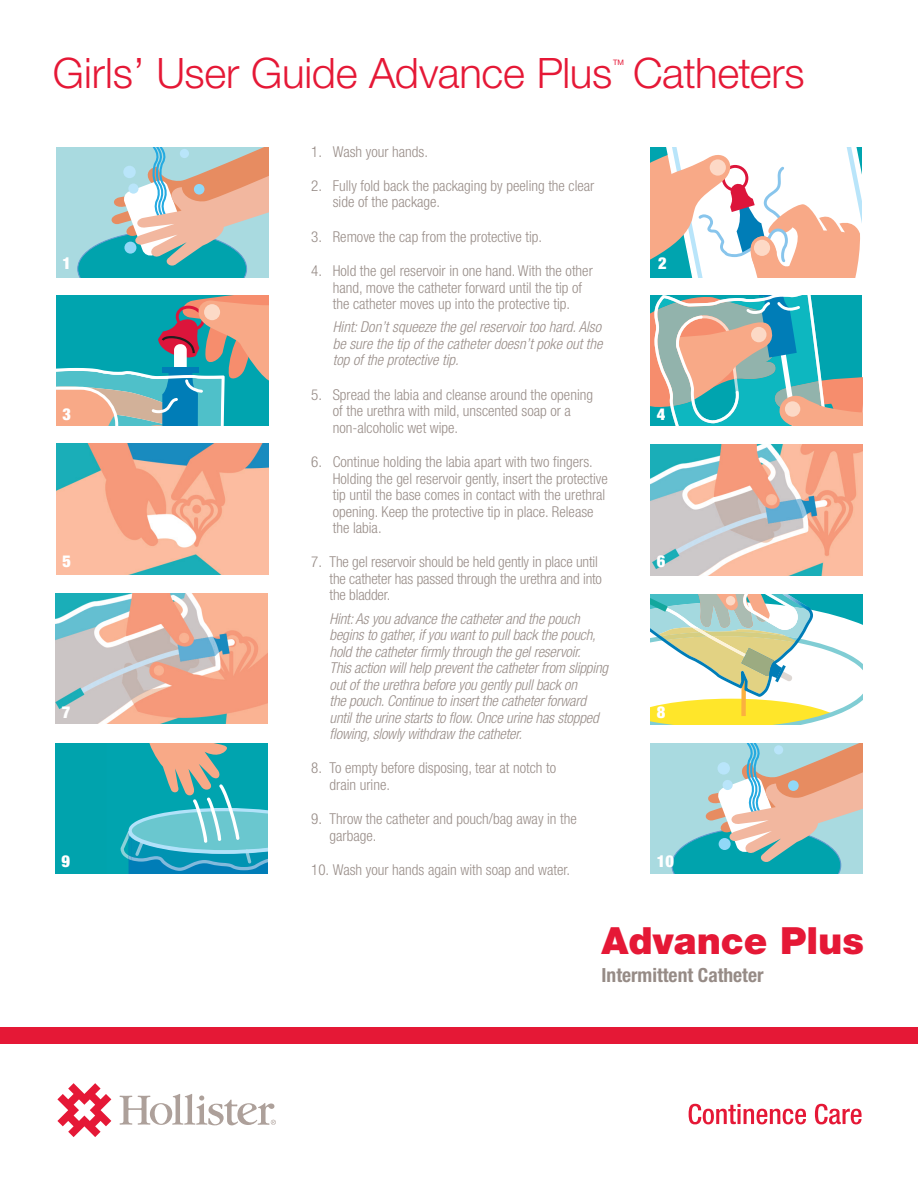
<style>
.page{position:relative;width:918px;height:1188px;background:#fff}
.page>*{position:absolute;margin:0;border:0;box-sizing:border-box;transform-origin:0 0}
.Head-innen{font:300 42px "Helvetica Neue LT Std";letter-spacing:-.005em;color:#e51836}
.Pflichttext_8-9_5{font:900 37.5px "Helvetica Neue LT Std";color:#e51836}
.Pflichttext_8-9_5-2{font:700 condensed 19.5px "Helvetica Neue LT Std";color:#968b86}
.copy{font:900 condensed 16.5px "Helvetica Neue LT Std";color:#fff}
.copy-10-12_3{font:300 condensed 15px/16.5px "Helvetica Neue LT Std";color:#9a8f8a}
.copy-10-12_3-2{font:italic 300 condensed 15px/16.5px "Helvetica Neue LT Std";letter-spacing:-.01em;color:#9a8f8a;text-align:justify}
.Head-innen-2{font:7.5px "Helvetica Neue LT Std";color:#e51836}
.s1{color:#968b86}
</style>
<div class="page">
<img style="left:650px;top:445px;width:212px;height:130px">
<svg style="left:650px;top:147px;width:212px;height:130px"></svg>
<div style="left:710px;top:159px;width:16px;height:17px;background:#fdd9c6;border-radius:50%"></div>
<div style="left:754px;top:240px;width:16px;height:16px;background:#fdd9c6;border-radius:50%"></div>
<svg style="left:689px;top:1104px;width:173px;height:20px"></svg>
<svg style="left:650px;top:295px;width:212px;height:130px;background:#78ada9"></svg>
<div style="left:785px;top:401px;width:15px;height:16px;background:#fcd9c6;border-radius:50%"></div>
<div style="left:751px;top:327px;width:16px;height:15px;background:#fcd9c6;border-radius:50%"></div>
<div style="left:56px;top:147px;width:213px;height:130px;background:#a9dae0"></div>
<svg style="left:77px;top:147px;width:192px;height:130px"></svg>
<div style="left:123px;top:166px;width:13px;height:12px;background:#b9e5fa;border-radius:50%"></div>
<div style="left:180px;top:149px;width:9px;height:9px;background:#b9e5fa;border-radius:50%"></div>
<div style="left:128px;top:183px;width:11px;height:11px;background:#b9e5fa;border-radius:50%"></div>
<div style="left:124px;top:242px;width:12px;height:12px;background:#91d8f7;border-radius:50%"></div>
<div style="left:194px;top:184px;width:10px;height:11px;background:#91d8f7;border-radius:50%"></div>
<div style="left:650px;top:743px;width:213px;height:131px;background:#a9dae0"></div>
<svg style="left:672px;top:743px;width:191px;height:131px"></svg>
<div style="left:717px;top:762px;width:13px;height:13px;background:#b9e5fa;border-radius:50%"></div>
<div style="left:774px;top:745px;width:9px;height:10px;background:#b9e5fa;border-radius:50%"></div>
<div style="left:723px;top:780px;width:10px;height:10px;background:#b9e5fa;border-radius:50%"></div>
<div style="left:719px;top:838px;width:12px;height:12px;background:#91d8f7;border-radius:50%"></div>
<div style="left:788px;top:780px;width:11px;height:11px;background:#91d8f7;border-radius:50%"></div>
<svg style="left:56px;top:295px;width:213px;height:131px;background:#5fa3a6"></svg>
<div style="left:204px;top:304px;width:16px;height:16px;background:#fcdac7;border-radius:50%"></div>
<img style="left:56px;top:444px;width:213px;height:130px">
<svg style="left:57px;top:1083px;width:54px;height:54px"></svg>
<svg style="left:120px;top:1094px;width:156px;height:31px"></svg>
<div style="left:0;top:1027px;width:918px;height:17px;background:#e51836"></div>
<svg style="left:650px;top:594px;width:213px;height:131px"></svg>
<div style="left:726px;top:596px;width:9px;height:9px;background:#fcd9c6;border-radius:50%"></div>
<div style="left:55px;top:743px;width:213px;height:131px;background:#00a3ad"></div>
<svg style="left:120px;top:743px;width:148px;height:131px"></svg>
<img style="left:55px;top:594px;width:213px;height:130px">
<p class="Head-innen" style="left:53px;top:48px;width:561px">Girls’ User Guide Advance Plus</p>
<p class="Head-innen-2" style="left:613px;top:58px;width:13px">TM</p>
<p class="Head-innen" style="left:633px;top:48px;width:173px">Catheters</p>
<p class="copy-10-12_3" style="left:311px;top:143px;width:118px"><span class="s1">1.</span> Wash your hands.</p>
<p class="copy-10-12_3" style="left:333px;top:177px;width:263px;text-indent:-22px"><span class="s1">2.</span> Fully fold back the packaging by peeling the clear side of the package.</p>
<p class="copy-10-12_3" style="left:311px;top:228px;width:232px"><span class="s1">3.</span> Remove the cap from the protective tip.</p>
<p class="copy-10-12_3" style="left:333px;top:262px;width:262px;text-indent:-22px"><span class="s1">4.</span> Hold the gel reservoir in one hand. With the other hand, move the catheter forward until the tip of the catheter moves up into the protective tip.</p>
<p class="copy-10-12_3-2" style="left:333px;top:319px;width:271px">Hint: Don’t squeeze the gel reservoir too hard. Also be sure the tip of the catheter doesn’t poke out the top of the protective tip.</p>
<p class="copy-10-12_3" style="left:333px;top:386px;width:262px;text-indent:-22px"><span class="s1">5.</span> Spread the labia and cleanse around the opening of the urethra with mild, unscented soap or a non-alcoholic wet wipe.</p>
<p class="copy-10-12_3" style="left:333px;top:453px;width:277px;text-indent:-22px"><span class="s1">6.</span> Continue holding the labia apart with two fingers.<br>Holding the gel reservoir gently, insert the protective tip until the base comes in contact with the urethral opening. Keep the protective tip in place. Release the labia.</p>
<p class="copy-10-12_3" style="left:330px;top:554px;width:274px;text-indent:-18px"><span class="s1">7.</span> The gel reservoir should be held gently in place until the catheter has passed through the urethra and into the bladder.</p>
<p class="copy-10-12_3-2" style="left:330px;top:610px;width:280px;text-align:left">Hint: As you advance the catheter and the pouch begins to gather, if you want to pull back the pouch, hold the catheter firmly through the gel reservoir.<br>This action will help prevent the catheter from slipping out of the urethra before you gently pull back on<br>the pouch. Continue to insert the catheter forward until the urine starts to flow. Once urine has stopped flowing, slowly withdraw the catheter.</p>
<p class="copy-10-12_3" style="left:330px;top:760px;width:228px;text-indent:-18px"><span class="s1">8.</span> To empty before disposing, tear at notch to drain urine.</p>
<p class="copy-10-12_3" style="left:330px;top:811px;width:249px;text-indent:-18px"><span class="s1">9.</span> Throw the catheter and pouch/bag away in the garbage.</p>
<p class="copy-10-12_3" style="left:311px;top:861px;width:260px"><span class="s1">10.</span> Wash your hands again with soap and water.</p>
<p class="copy" style="left:63px;top:253px;width:10px">1</p>
<p class="copy" style="left:658px;top:253px;width:10px">2</p>
<p class="copy" style="left:63px;top:404px;width:10px">3</p>
<p class="copy" style="left:657px;top:404px;width:10px">4</p>
<p class="copy" style="left:63px;top:551px;width:10px">5</p>
<p class="copy" style="left:657px;top:551px;width:10px">6</p>
<p class="copy" style="left:657px;top:702px;width:10px">8</p>
<p class="copy" style="left:62px;top:702px;width:10px">7</p>
<p class="copy" style="left:62px;top:851px;width:10px">9</p>
<p class="copy" style="left:657px;top:851px;width:19px">10</p>
<p class="Pflichttext_8-9_5" style="left:602px;top:918px;width:264px">Advance Plus</p>
<p class="Pflichttext_8-9_5-2" style="left:602px;top:963px;width:164px">Intermittent Catheter</p>
</div>
